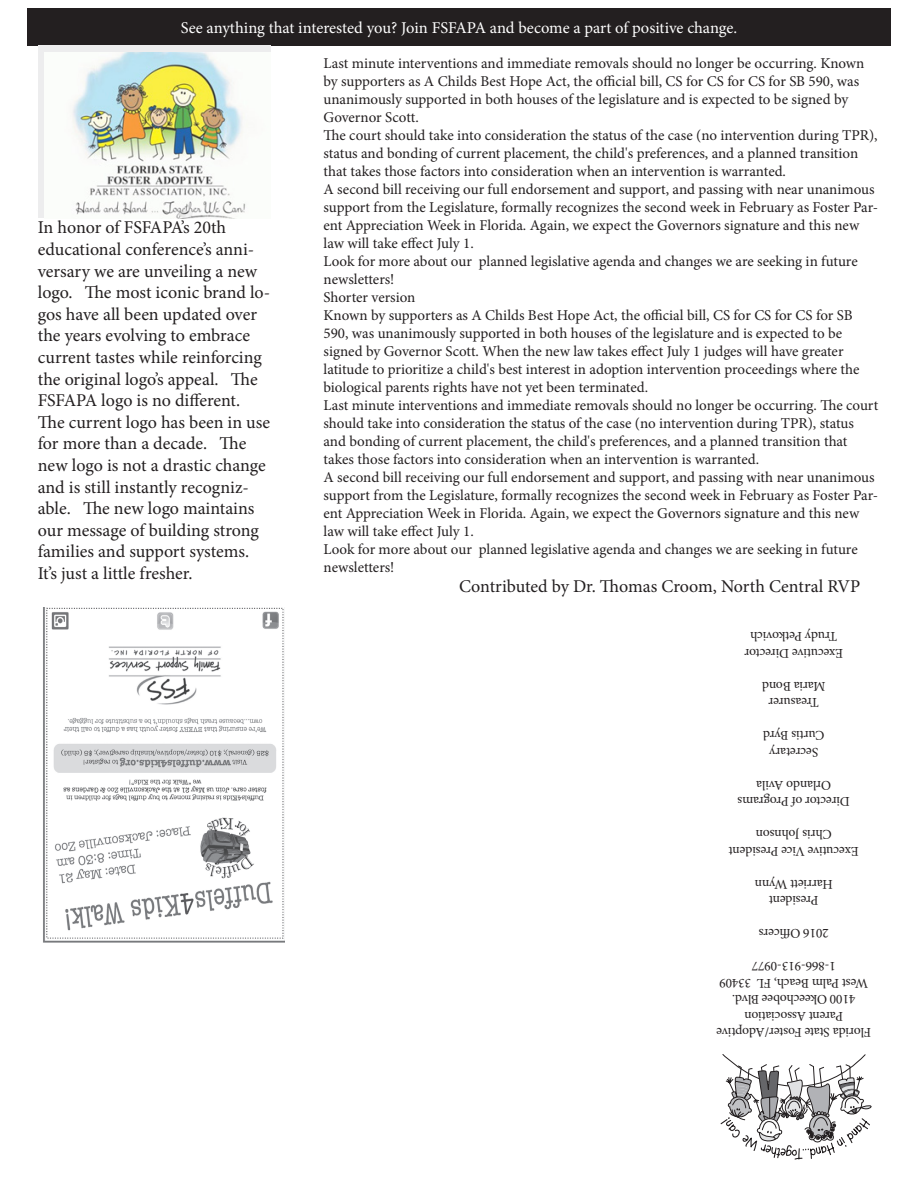
<style>
.page{position:relative;width:918px;height:1188px;background:#fff}
.page>*{position:absolute;margin:0;border:0;box-sizing:border-box;transform-origin:0 0}
.t1{font:18px/21.6px "Minion Pro";color:#231f20}
.t2{font:16.5px "Minion Pro";letter-spacing:-.005em;color:#fff}
.t3{font:15px/18px "Minion Pro";color:#231f20}
.Body{font:13.5px "Minion Pro";letter-spacing:-.01em;color:#231f20}
</style>
<div class="page">
<svg style="left:721px;top:1054px;width:151px;height:106px"></svg>
<div style="left:27px;top:8px;width:864px;height:38px;background:#231f20"></div>
<img style="left:43px;top:608px;width:241px;height:335px">
<div style="left:38px;top:46px;width:232px;height:172px;background:#ededee"></div>
<img style="left:44px;top:52px;width:226px;height:166px">
<p class="t2" style="left:181px;top:17px;width:558px">See anything that interested you? Join FSFAPA and become a part of positive change.</p>
<p class="t1" style="left:38px;top:217px;width:234px">In honor of FSFAPA’s 20th educational conference’s anni&shy;versary we are unveiling a new logo. The most iconic brand lo&shy;gos have all been updated over the years evolving to embrace current tastes while reinforcing the original logo’s appeal. The<br>FSFAPA logo is no different.<br>The current logo has been in use for more than a decade. The new logo is not a drastic change and is still instantly recogniz&shy;able. The new logo maintains our message of building strong families and support systems.<br>It’s just a little fresher.</p>
<p class="t3" style="left:324px;top:54px;width:542px">Last minute interventions and immediate removals should no longer be occurring. Known by supporters as A Childs Best Hope Act, the official bill, CS for CS for CS for SB 590, was unanimously supported in both houses of the legislature and is expected to be signed by Governor Scott.</p>
<p class="t3" style="left:324px;top:126px;width:556px">The court should take into consideration the status of the case (no intervention during TPR), status and bonding of current placement, the child's preferences, and a planned transition that takes those factors into consideration when an intervention is warranted.</p>
<p class="t3" style="left:324px;top:180px;width:556px">A second bill receiving our full endorsement and support, and passing with near unanimous support from the Legislature, formally recognizes the second week in February as Foster Par&shy;ent Appreciation Week in Florida. Again, we expect the Governors signature and this new law will take effect July 1.</p>
<p class="t3" style="left:324px;top:252px;width:536px">Look for more about our planned legislative agenda and changes we are seeking in future newsletters!</p>
<p class="t3" style="left:324px;top:288px;width:93px">Shorter version</p>
<p class="t3" style="left:324px;top:306px;width:537px">Known by supporters as A Childs Best Hope Act, the official bill, CS for CS for CS for SB 590, was unanimously supported in both houses of the legislature and is expected to be signed by Governor Scott. When the new law takes effect July 1 judges will have greater latitude to prioritize a child's best interest in adoption intervention proceedings where the biological parents rights have not yet been terminated.</p>
<p class="t3" style="left:324px;top:396px;width:556px">Last minute interventions and immediate removals should no longer be occurring. The court should take into consideration the status of the case (no intervention during TPR), status and bonding of current placement, the child's preferences, and a planned transition that takes those factors into consideration when an intervention is warranted.</p>
<p class="t3" style="left:324px;top:468px;width:556px">A second bill receiving our full endorsement and support, and passing with near unanimous support from the Legislature, formally recognizes the second week in February as Foster Par&shy;ent Appreciation Week in Florida. Again, we expect the Governors signature and this new law will take effect July 1.</p>
<p class="t3" style="left:324px;top:540px;width:536px">Look for more about our planned legislative agenda and changes we are seeking in future newsletters!</p>
<p class="t1" style="left:459px;top:575px;width:403px">Contributed by Dr. Thomas Croom, North Central RVP</p>
<p class="Body" style="left:837px;top:646px;width:89px;rotate:-180deg">Trudy Petkovich</p>
<p class="Body" style="left:843px;top:662px;width:100px;rotate:-180deg">Executive Director</p>
<p class="Body" style="left:826px;top:695px;width:65px;rotate:-180deg">Maria Bond</p>
<p class="Body" style="left:819px;top:712px;width:52px;rotate:-180deg">Treasurer</p>
<p class="Body" style="left:825px;top:745px;width:63px;rotate:-180deg">Curtis Byrd</p>
<p class="Body" style="left:818px;top:761px;width:51px;rotate:-180deg">Secretary</p>
<p class="Body" style="left:831px;top:794px;width:76px;rotate:-180deg">Orlando Avila</p>
<p class="Body" style="left:850px;top:811px;width:114px;rotate:-180deg">Director of Programs</p>
<p class="Body" style="left:832px;top:844px;width:77px;rotate:-180deg">Chris Johnson</p>
<p class="Body" style="left:859px;top:860px;width:131px;rotate:-180deg">Executive Vice President</p>
<p class="Body" style="left:833px;top:893px;width:80px;rotate:-180deg">Harriett Wynn</p>
<p class="Body" style="left:819px;top:910px;width:51px;rotate:-180deg">President</p>
<p class="Body" style="left:829px;top:943px;width:71px;rotate:-180deg">2016 Officers</p>
<p class="Body" style="left:836px;top:976px;width:85px;rotate:-180deg">1-866-913-0977</p>
<p class="Body" style="left:868px;top:992px;width:150px;rotate:-180deg">West Palm Beach, FL 33409</p>
<p class="Body" style="left:855px;top:1009px;width:125px;rotate:-180deg">4100 Okeechobee Blvd.</p>
<p class="Body" style="left:843px;top:1025px;width:100px;rotate:-180deg">Parent Association</p>
<p class="Body" style="left:871px;top:1042px;width:156px;rotate:-180deg">Florida State Foster/Adoptive</p>
</div>
